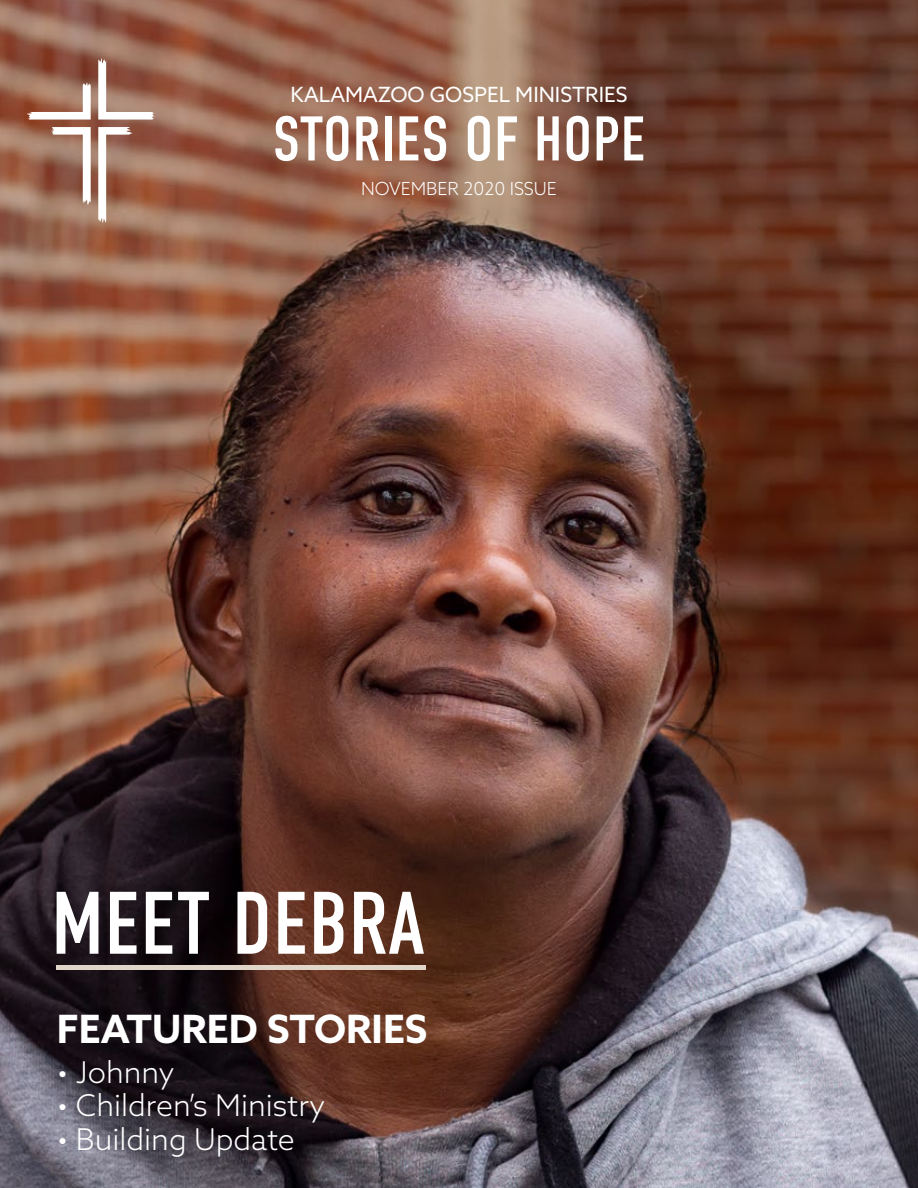
<style>
.page{position:relative;width:918px;height:1188px;background:#fff}
.page>*{position:absolute;margin:0;border:0;box-sizing:border-box;transform-origin:0 0}
.t1{font:88.5px "DIN Condensed";letter-spacing:.01em;color:#fff}
.t2{font:63px "DIN Condensed";letter-spacing:.01em;color:#fff}
.t3{font:700 39px "Azo Sans";color:#fff}
.t4{font:300 30px "Azo Sans";color:#fff}
.t5{font:21px "Azo Sans";color:#fff}
.t6{font:300 18px "Azo Sans";color:#fff}
</style>
<div class="page">
<img style="left:0;top:0;width:918px;height:1188px">
<hr style="left:57px;top:966px;width:369px;height:4px;background:#dfd5c8">
<svg style="left:27px;top:81px;width:64px;height:39px"></svg>
<svg style="left:98px;top:58px;width:56px;height:62px"></svg>
<svg style="left:51px;top:127px;width:40px;height:78px"></svg>
<svg style="left:98px;top:127px;width:35px;height:96px"></svg>
<p class="t5" style="left:290px;top:81px;width:339px">KALAMAZOO GOSPEL MINISTRIES</p>
<h2 class="t2" style="left:273px;top:104px;width:374px">STORIES OF HOPE</h2>
<p class="t6" style="left:361px;top:176px;width:197px">NOVEMBER 2020 ISSUE</p>
<h1 class="t1" style="left:51px;top:874px;width:375px">MEET DEBRA</h1>
<h3 class="t3" style="left:57px;top:1003px;width:372px">FEATURED STORIES</h3>
<p class="t4" style="left:57px;top:1053px;width:119px">• Johnny</p>
<p class="t4" style="left:57px;top:1086px;width:270px">• Children’s Ministry</p>
<p class="t4" style="left:57px;top:1119px;width:240px">• Building Update</p>
</div>
